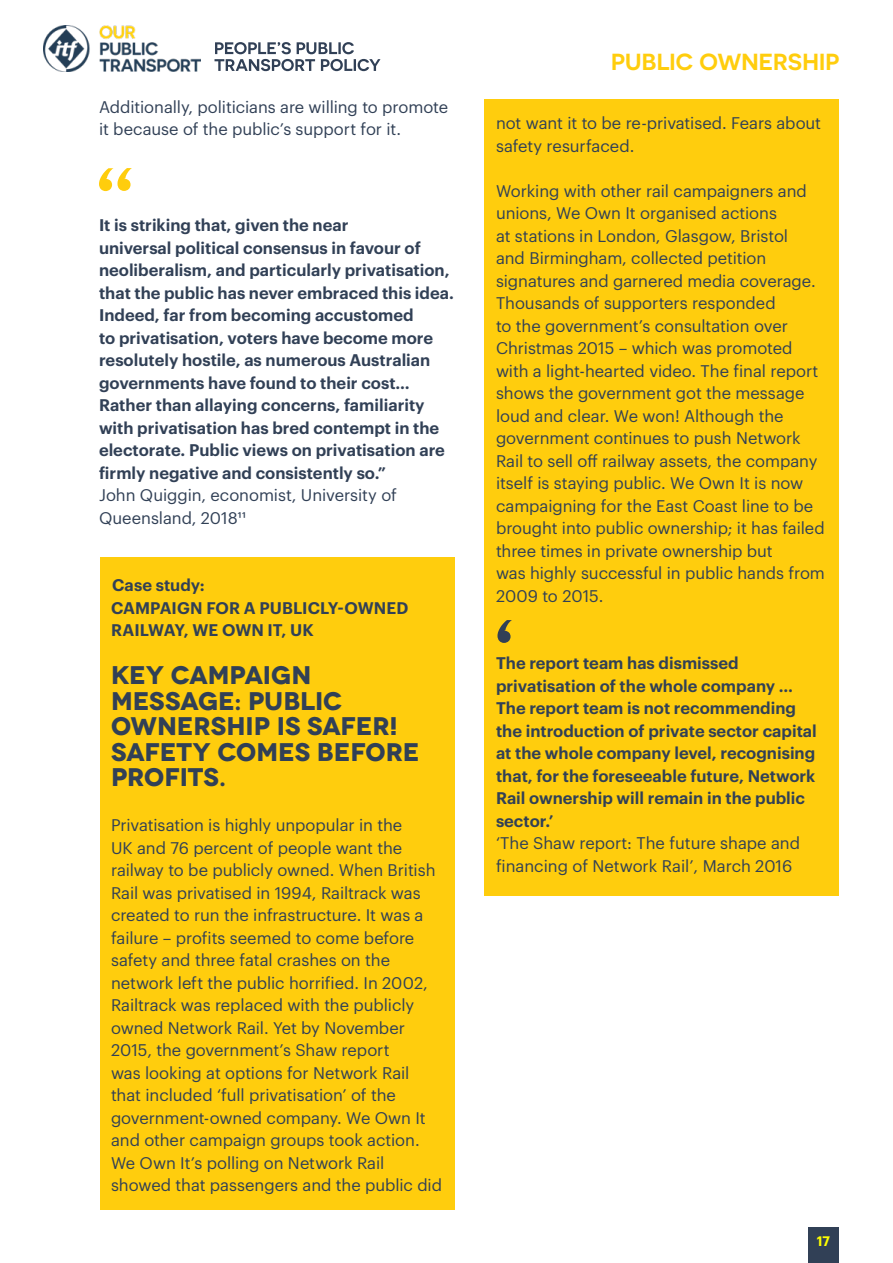
<style>
.page{position:relative;width:893px;height:1263px;background:#fff}
.page>*{position:absolute;margin:0;border:0;box-sizing:border-box;transform-origin:0 0}
.t1{font:700 expanded 25.5px/25.5px "Novecento";letter-spacing:-.01em;color:#314056}
.t2{font:600 23.25px "Novecentosanswide";letter-spacing:.005em;color:#ffcd0d}
.t3{font:16.5px/22.5px "Graphik";letter-spacing:-.005em;color:#314056}
.t4{font:600 16.5px/22.5px "Graphik";color:#314056}
.t5{font:600 13.5px "Graphik";color:#ff0}
</style>
<div class="page">
<div style="left:808px;top:1227px;width:31px;height:36px;background:#314056"></div>
<svg style="left:214px;top:42px;width:166px;height:29px"></svg>
<img style="left:43px;top:25px;width:158px;height:47px">
<div style="left:100px;top:557px;width:354px;height:652px;background:#ffcd0d"></div>
<svg style="left:99px;top:168px;width:33px;height:23px"></svg>
<div style="left:484px;top:99px;width:355px;height:797px;background:#ffcd0d"></div>
<svg style="left:497px;top:620px;width:15px;height:23px"></svg>
<p class="t3" style="left:99px;top:94px;width:351px">Additionally, politicians are willing to promote it because of the public’s support for it.</p>
<p class="t4" style="left:99px;top:212px;width:356px">It is striking that, given the near<br>universal political consensus in favour of neoliberalism, and particularly privatisation, that the public has never embraced this idea.<br>Indeed, far from becoming accustomed<br>to privatisation, voters have become more resolutely hostile, as numerous Australian governments have found to their cost… Rather than allaying concerns, familiarity with privatisation has bred contempt in the electorate. Public views on privatisation are firmly negative and consistently so.”</p>
<p class="t3" style="left:99px;top:482px;width:299px">John Quiggin, economist, University of<br>Queensland, 201811</p>
<p class="t4" style="left:111px;top:572px;width:299px">Case study:<br>CAMPAIGN FOR A PUBLICLY-OWNED<br>RAILWAY, WE OWN IT, UK</p>
<h1 class="t1" style="left:111px;top:663px;width:310px">KEY CAMPAIGN<br>MESSAGE: PUBLIC<br>OWNERSHIP IS SAFER!<br>SAFETY COMES BEFORE<br>PROFITS.</h1>
<p class="t3" style="left:111px;top:812px;width:333px">Privatisation is highly unpopular in the<br>UK and 76 percent of people want the railway to be publicly owned. When British Rail was privatised in 1994, Railtrack was created to run the infrastructure. It was a failure – profits seemed to come before safety and three fatal crashes on the network left the public horrified. In 2002, Railtrack was replaced with the publicly owned Network Rail. Yet by November 2015, the government’s Shaw report<br>was looking at options for Network Rail that included ‘full privatisation’ of the government-owned company. We Own It and other campaign groups took action.<br>We Own It’s polling on Network Rail showed that passengers and the public did</p>
<h2 class="t2" style="left:611px;top:48px;width:230px">PUBLIC OWNERSHIP</h2>
<p class="t3" style="left:496px;top:110px;width:327px">not want it to be re-privatised. Fears about safety resurfaced.</p>
<p class="t3" style="left:496px;top:178px;width:330px">Working with other rail campaigners and unions, We Own It organised actions<br>at stations in London, Glasgow, Bristol<br>and Birmingham, collected petition signatures and garnered media coverage.<br>Thousands of supporters responded<br>to the government’s consultation over Christmas 2015 – which was promoted with a light-hearted video. The final report shows the government got the message loud and clear. We won! Although the government continues to push Network Rail to sell off railway assets, the company itself is staying public. We Own It is now campaigning for the East Coast line to be brought into public ownership; it has failed three times in private ownership but<br>was highly successful in public hands from 2009 to 2015.</p>
<p class="t4" style="left:496px;top:651px;width:322px">The report team has dismissed privatisation of the whole company … The report team is not recommending the introduction of private sector capital at the whole company level, recognising that, for the foreseeable future, Network Rail ownership will remain in the public sector.’</p>
<p class="t3" style="left:496px;top:831px;width:306px">‘The Shaw report: The future shape and financing of Network Rail’, March 2016</p>
<p class="t5" style="left:817px;top:1230px;width:15px">17</p>
</div>
